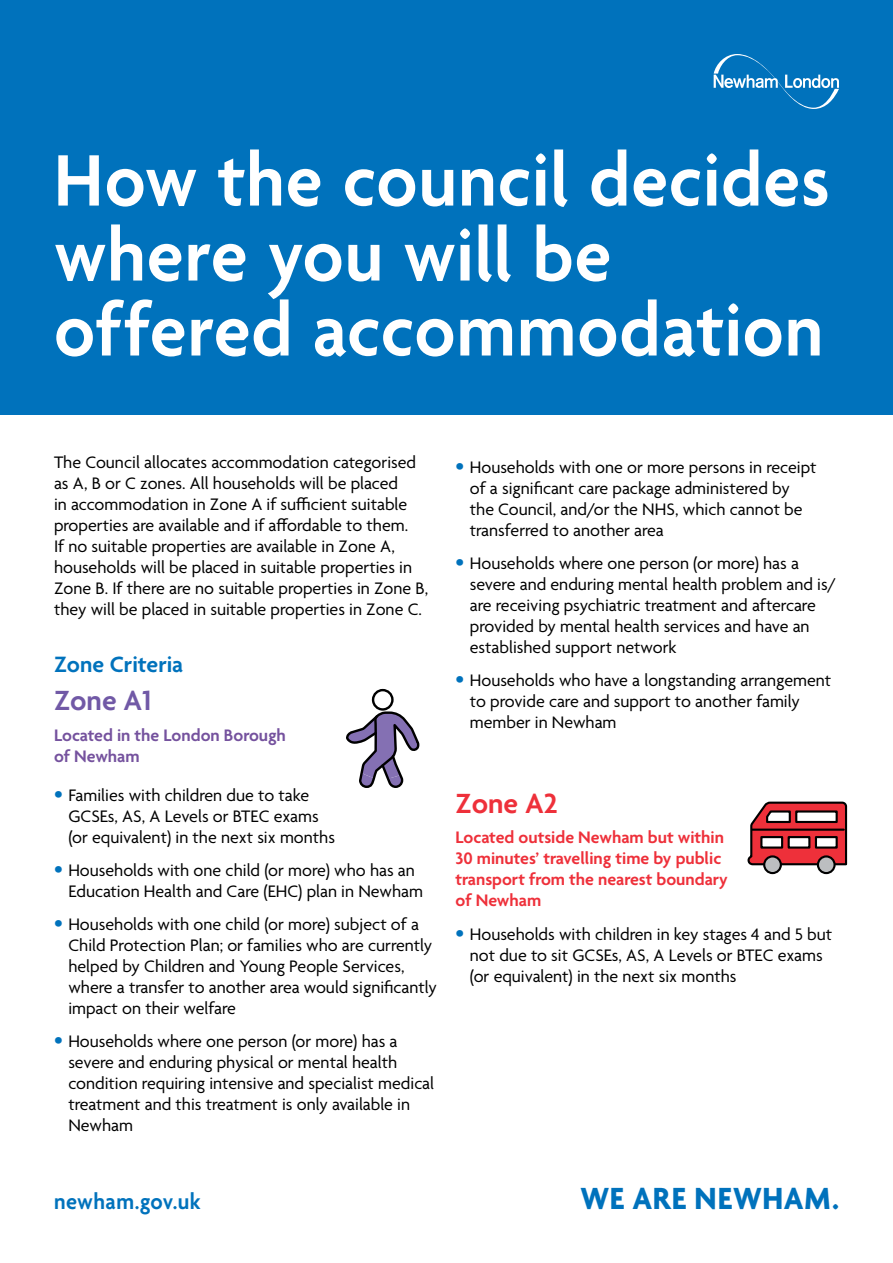
<style>
.page{position:relative;width:893px;height:1263px;background:#fff}
.page>*{position:absolute;margin:0;border:0;box-sizing:border-box;transform-origin:0 0}
.t1{font:600 78.75px/75px "Agenda";letter-spacing:.01em;color:#fff;scale:.95 1}
.t2{font:600 66px/66px "Agenda";color:#fff}
.t3{font:700 33px "Agenda";letter-spacing:.02em;color:#0072bc;scale:.95 1}
.t4{font:600 30px "Agenda";color:#7159a6}
.t5{font:600 30px "Agenda";color:#ee303a}
.t6{font:600 24px "Agenda";color:#0072bc}
.t7{font:600 23.7px "Agenda";letter-spacing:.02em;color:#0072bc;scale:.95 1}
.t8{font:18px/21px "Agenda";color:#000}
.t9{font:600 18px/21px "Agenda";color:#ee303a}
.t10{font:600 18px/21px "Agenda";color:#75529e}
.s1{font-size:24px;color:#0072bc}
</style>
<div class="page">
<svg style="left:747px;top:801px;width:101px;height:65px;background:#cb484f"></svg>
<div style="left:788px;top:836px;width:22px;height:13px;background:#fff;border:2px solid #000"></div>
<div style="left:760px;top:836px;width:23px;height:13px;background:#fff;border:2px solid #000"></div>
<div style="left:815px;top:836px;width:23px;height:13px;background:#fff;border:2px solid #000"></div>
<div style="left:795px;top:810px;width:43px;height:13px;background:#fff;border:2px solid #000"></div>
<svg style="left:764px;top:856px;width:17px;height:17px"></svg>
<div style="left:763px;top:855px;width:19px;height:19px;border:2px solid #000;border-radius:50%"></div>
<svg style="left:818px;top:856px;width:17px;height:17px"></svg>
<div style="left:817px;top:855px;width:19px;height:19px;border:2px solid #000;border-radius:50%"></div>
<hr style="left:752px;top:828px;width:92px;height:3px;background:#000">
<div style="left:0;top:0;width:893px;height:415px;background:#0072bc"></div>
<svg style="left:346px;top:688px;width:74px;height:100px"></svg>
<svg style="left:714px;top:54px;width:125px;height:55px"></svg>
<h1 class="t1" style="left:54px;top:148px;width:818px">How the council decides where you will be offered accommodation</h1>
<h2 class="t2" style="left:43px;top:257px;width:700px">where you will be offered accommodation</h2>
<p class="t8" style="left:54px;top:453px;width:376px">The Council allocates accommodation categorised as A, B or C zones. All households will be placed<br>in accommodation in Zone A if sufficient suitable properties are available and if affordable to them.<br>If no suitable properties are available in Zone A, households will be placed in suitable properties in Zone B. If there are no suitable properties in Zone B, they will be placed in suitable properties in Zone C.</p>
<h3 class="t6" style="left:54px;top:652px;width:131px">Zone Criteria</h3>
<h3 class="t4" style="left:54px;top:684px;width:99px">Zone A1</h3>
<p class="t10" style="left:54px;top:725px;width:233px">Located in the London Borough of Newham</p>
<p class="t8" style="left:68px;top:785px;width:268px;text-indent:-14px"><span class="s1">•</span> Families with children due to take<br>GCSEs, AS, A Levels or BTEC exams (or equivalent) in the next six months</p>
<p class="t8" style="left:68px;top:861px;width:356px;text-indent:-14px"><span class="s1">•</span> Households with one child (or more) who has an<br>Education Health and Care (EHC) plan in Newham</p>
<p class="t8" style="left:68px;top:915px;width:370px;text-indent:-14px"><span class="s1">•</span> Households with one child (or more) subject of a Child Protection Plan; or families who are currently helped by Children and Young People Services, where a transfer to another area would significantly impact on their welfare</p>
<p class="t8" style="left:68px;top:1032px;width:367px;text-indent:-14px"><span class="s1">•</span> Households where one person (or more) has a severe and enduring physical or mental health condition requiring intensive and specialist medical treatment and this treatment is only available in Newham</p>
<p class="t8" style="left:470px;top:457px;width:348px;text-indent:-14px"><span class="s1">•</span> Households with one or more persons in receipt of a significant care package administered by the Council, and/or the NHS, which cannot be transferred to another area</p>
<p class="t8" style="left:470px;top:553px;width:368px;text-indent:-14px"><span class="s1">•</span> Households where one person (or more) has a severe and enduring mental health problem and is/ are receiving psychiatric treatment and aftercare provided by mental health services and have an established support network</p>
<p class="t8" style="left:470px;top:671px;width:363px;text-indent:-14px"><span class="s1">•</span> Households who have a longstanding arrangement to provide care and support to another family member in Newham</p>
<h3 class="t5" style="left:455px;top:787px;width:104px">Zone A2</h3>
<p class="t9" style="left:455px;top:828px;width:274px">Located outside Newham but within<br>30 minutes’ travelling time by public transport from the nearest boundary of Newham</p>
<p class="t8" style="left:470px;top:925px;width:364px;text-indent:-14px"><span class="s1">•</span> Households with children in key stages 4 and 5 but not due to sit GCSEs, AS, A Levels or BTEC exams (or equivalent) in the next six months</p>
<h3 class="t7" style="left:54px;top:1189px;width:156px">newham.gov.uk</h3>
<h3 class="t3" style="left:580px;top:1181px;width:274px">WE ARE NEWHAM.</h3>
</div>
